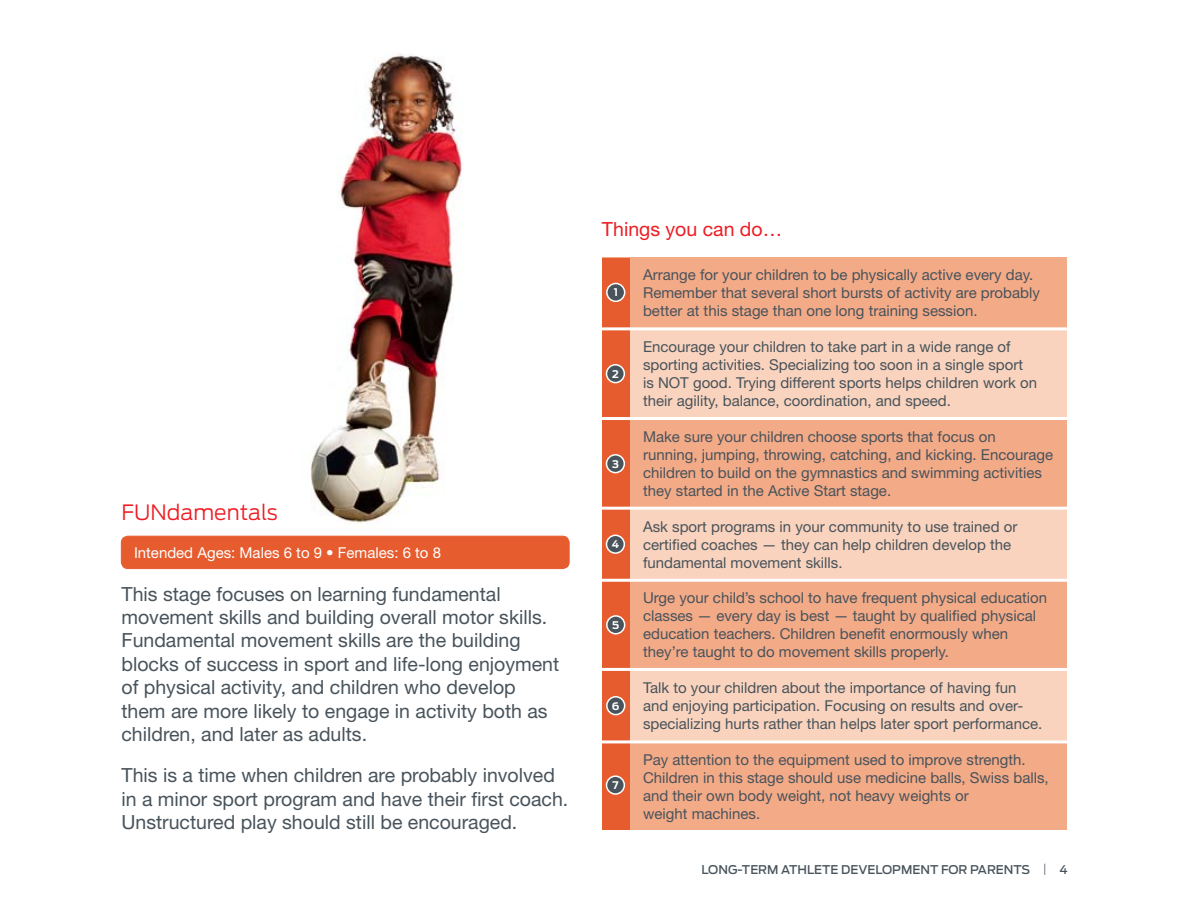
<style>
.page{position:relative;width:1188px;height:918px;background:#fff}
.page>*{position:absolute;margin:0;border:0;box-sizing:border-box;transform-origin:0 0}
.t1{font:300 21px "Antenna";color:#ed1d24}
.t2{font:19.5px/23.4px "Helvetica Neue";color:#48535b}
.t3{font:19.5px "Helvetica Neue";color:#ed1d24}
.t4{font:15px/18px "Helvetica Neue";color:#48535b}
.t5{font:15px "Helvetica Neue";color:#fff}
.t6{font:500 12px "Antenna";color:#48535b}
.t7{font:700 10.5px "Antenna";color:#fff}
</style>
<div class="page">
<img style="left:267px;top:54px;width:275px;height:482px">
<div style="left:121px;top:536px;width:448px;height:33px;background:#e65c2e;border-radius:7px"></div>
<div style="left:121px;top:536px;width:449px;height:33px;border:1px solid #e65c2e;border-radius:7px"></div>
<div style="left:602px;top:259px;width:464px;height:568px;background:#f9d3bd"></div>
<div style="left:602px;top:419px;width:464px;height:89px;background:#f3aa87"></div>
<div style="left:602px;top:258px;width:464px;height:71px;background:#f3aa87"></div>
<div style="left:602px;top:580px;width:464px;height:89px;background:#f3aa87"></div>
<div style="left:602px;top:742px;width:464px;height:87px;background:#f3aa87"></div>
<div style="left:602px;top:258px;width:28px;height:571px;background:#e65c2e"></div>
<div style="left:607px;top:365px;width:17px;height:18px;background:#48535b;border-radius:50%"></div>
<div style="left:606px;top:364px;width:19px;height:19px;border:2px solid #fff;border-radius:50%"></div>
<div style="left:607px;top:455px;width:17px;height:18px;background:#48535b;border-radius:50%"></div>
<div style="left:606px;top:454px;width:19px;height:19px;border:2px solid #fff;border-radius:50%"></div>
<div style="left:607px;top:535px;width:17px;height:18px;background:#48535b;border-radius:50%"></div>
<div style="left:606px;top:535px;width:19px;height:19px;border:2px solid #fff;border-radius:50%"></div>
<div style="left:607px;top:616px;width:18px;height:18px;background:#48535b;border-radius:50%"></div>
<div style="left:606px;top:615px;width:19px;height:20px;border:2px solid #fff;border-radius:50%"></div>
<hr style="left:597px;top:327px;width:509px;height:3px;background:#fff">
<hr style="left:597px;top:417px;width:509px;height:3px;background:#fff">
<hr style="left:594px;top:507px;width:512px;height:3px;background:#fff">
<hr style="left:597px;top:579px;width:509px;height:3px;background:#fff">
<hr style="left:594px;top:668px;width:513px;height:3px;background:#fff">
<hr style="left:602px;top:740px;width:504px;height:3px;background:#fff">
<div style="left:607px;top:697px;width:18px;height:18px;background:#48535b;border-radius:50%"></div>
<div style="left:606px;top:696px;width:19px;height:19px;border:2px solid #fff;border-radius:50%"></div>
<div style="left:607px;top:776px;width:17px;height:18px;background:#48535b;border-radius:50%"></div>
<div style="left:606px;top:775px;width:19px;height:20px;border:2px solid #fff;border-radius:50%"></div>
<div style="left:607px;top:283px;width:18px;height:18px;background:#48535b;border-radius:50%"></div>
<div style="left:606px;top:283px;width:19px;height:19px;border:2px solid #fff;border-radius:50%"></div>
<h1 class="t1" style="left:122px;top:499px;width:158px">FUNdamentals</h1>
<p class="t5" style="left:134px;top:544px;width:309px">Intended Ages: Males 6 to 9 • Females: 6 to 8</p>
<p class="t2" style="left:122px;top:582px;width:439px">This stage focuses on learning fundamental movement skills and building overall motor skills.<br>Fundamental movement skills are the building blocks of success in sport and life-long enjoyment of physical activity, and children who develop them are more likely to engage in activity both as children, and later as adults.</p>
<h2 class="t2" style="left:122px;top:763px;width:448px">This is a time when children are probably involved in a minor sport program and have their first coach.<br>Unstructured play should still be encouraged.</h2>
<h2 class="t3" style="left:602px;top:218px;width:182px">Things you can do…</h2>
<p class="t4" style="left:643px;top:266px;width:398px">Arrange for your children to be physically active every day.<br>Remember that several short bursts of activity are probably better at this stage than one long training session.</p>
<p class="t4" style="left:643px;top:337px;width:395px">Encourage your children to take part in a wide range of sporting activities. Specializing too soon in a single sport is NOT good. Trying different sports helps children work on their agility, balance, coordination, and speed.</p>
<p class="t4" style="left:643px;top:427px;width:412px">Make sure your children choose sports that focus on running, jumping, throwing, catching, and kicking. Encourage children to build on the gymnastics and swimming activities they started in the Active Start stage.</p>
<p class="t4" style="left:643px;top:517px;width:376px">Ask sport programs in your community to use trained or certified coaches — they can help children develop the fundamental movement skills.</p>
<p class="t4" style="left:643px;top:589px;width:406px">Urge your child’s school to have frequent physical education classes — every day is best — taught by qualified physical education teachers. Children benefit enormously when they’re taught to do movement skills properly.</p>
<p class="t4" style="left:643px;top:679px;width:401px">Talk to your children about the importance of having fun and enjoying participation. Focusing on results and over&shy;specializing hurts rather than helps later sport performance.</p>
<p class="t4" style="left:643px;top:750px;width:407px">Pay attention to the equipment used to improve strength.<br>Children in this stage should use medicine balls, Swiss balls, and their own body weight, not heavy weights or<br>weight machines.</p>
<p class="t7" style="left:614px;top:286px;width:6px">1</p>
<p class="t7" style="left:612px;top:368px;width:8px">2</p>
<p class="t7" style="left:612px;top:458px;width:8px">3</p>
<p class="t7" style="left:612px;top:538px;width:9px">4</p>
<p class="t7" style="left:612px;top:619px;width:9px">5</p>
<p class="t7" style="left:612px;top:700px;width:9px">6</p>
<p class="t7" style="left:612px;top:779px;width:8px">7</p>
<p class="t6" style="left:702px;top:862px;width:368px">LONG-TERM ATHLETE DEVELOPMENT FOR PARENTS | 4</p>
</div>
